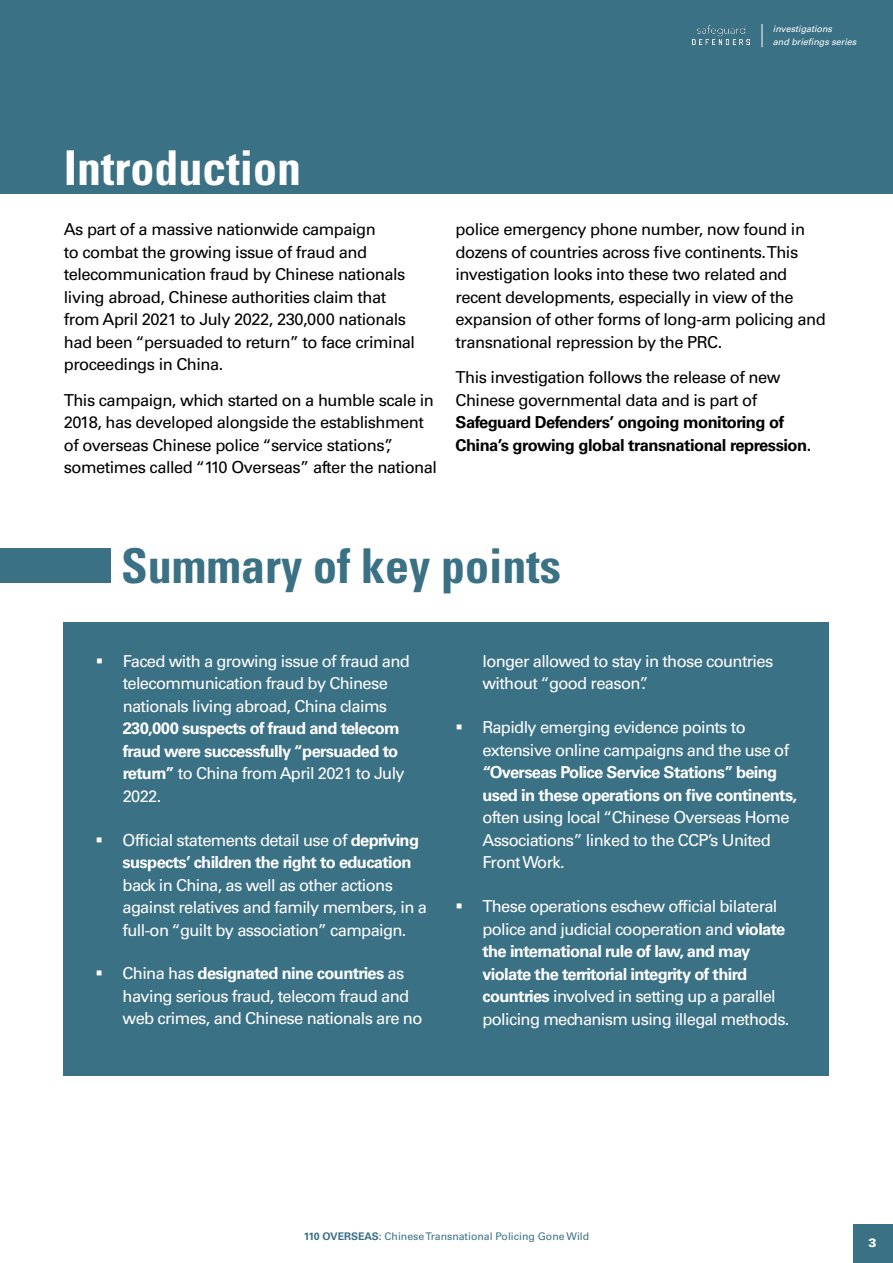
<style>
.page{position:relative;width:893px;height:1263px;background:#fff}
.page>*{position:absolute;margin:0;border:0;box-sizing:border-box;transform-origin:0 0}
.t1{font:700 condensed 48px "Univers LT Std";color:#3b7185}
.t2{font:700 condensed 48px "Univers LT Std";color:#fff}
.t3{font:16.5px/22.5px "Univers LT Std";letter-spacing:-.04em;color:#fff}
.t4{font:16.5px/22.5px "Univers LT Std";letter-spacing:-.03em;color:#000}
.t5{font:700 16.5px/22.5px "Univers LT Std";letter-spacing:-.04em;color:#fff}
.t6{font:700 16.5px/22.5px "Univers LT Std";letter-spacing:-.03em;color:#000}
.t7{font:900 12px "Univers LT Std";color:#fff}
.t8{font:10.5px "Univers LT Std";color:#3b7185}
.t9{font:italic 9px/13.5px "Univers LT Std";color:#fff}
.s1{font-weight:400}
.s2{font-weight:700}
</style>
<div class="page">
<div style="left:854px;top:1225px;width:39px;height:38px;background:#3b7185"></div>
<div style="left:0;top:0;width:893px;height:194px;background:#3b7185"></div>
<div style="left:0;top:549px;width:111px;height:34px;background:#3b7185"></div>
<img style="left:692px;top:25px;width:57px;height:20px">
<svg style="left:762px;top:24px;width:1px;height:23px"></svg>
<div style="left:64px;top:622px;width:765px;height:453px;background:#3b7185"></div>
<p class="t9" style="left:773px;top:22px;width:85px">investigations<br>and briefings series</p>
<h1 class="t2" style="left:64px;top:138px;width:239px">Introduction</h1>
<p class="t4" style="left:64px;top:218px;width:353px">As part of a massive nationwide campaign<br>to combat the growing issue of fraud and telecommunication fraud by Chinese nationals living abroad, Chinese authorities claim that from April 2021 to July 2022, 230,000 nationals had been “persuaded to return” to face criminal proceedings in China.</p>
<p class="t4" style="left:64px;top:388px;width:375px">This campaign, which started on a humble scale in 2018, has developed alongside the establishment of overseas Chinese police “service stations”, sometimes called “110 Overseas” after the national</p>
<p class="t4" style="left:455px;top:218px;width:372px">police emergency phone number, now found in dozens of countries across five continents. This investigation looks into these two related and recent developments, especially in view of the expansion of other forms of long-arm policing and transnational repression by the PRC.</p>
<p class="t4" style="left:455px;top:366px;width:327px">This investigation follows the release of new<br>Chinese governmental data and is part of</p>
<p class="t6" style="left:455px;top:411px;width:357px">Safeguard Defenders’ ongoing monitoring of<br>China’s growing global transnational repression.</p>
<h1 class="t1" style="left:121px;top:537px;width:441px">Summary of key points</h1>
<p class="t3" style="left:123px;top:650px;width:289px">Faced with a growing issue of fraud and telecommunication fraud by Chinese nationals living abroad, China claims</p>
<p class="t5" style="left:123px;top:717px;width:284px">230,000 suspects of fraud and telecom fraud were successfully “persuaded to return” <span class="s1">to China from April 2021 to July<br>2022.</span></p>
<p class="t5" style="left:123px;top:829px;width:298px"><span class="s1">Official statements detail use of</span> depriving suspects’ children the right to education</p>
<p class="t3" style="left:123px;top:874px;width:306px">back in China, as well as other actions against relatives and family members, in a full-on “guilt by association” campaign.</p>
<p class="t3" style="left:123px;top:962px;width:301px">China has <span class="s2">designated nine countries</span> as having serious fraud, telecom fraud and web crimes, and Chinese nationals are no</p>
<p class="t3" style="left:482px;top:650px;width:292px">longer allowed to stay in those countries without “good reason”.</p>
<p class="t3" style="left:482px;top:716px;width:308px">Rapidly emerging evidence points to extensive online campaigns and the use of</p>
<p class="t5" style="left:482px;top:761px;width:316px">“Overseas Police Service Stations” being used in these operations on five continents,</p>
<p class="t3" style="left:482px;top:806px;width:309px">often using local “Chinese Overseas Home<br>Associations” linked to the CCP’s United<br>Front Work.</p>
<p class="t3" style="left:482px;top:895px;width:309px">These operations eschew official bilateral police and judicial cooperation and <span class="s2">violate the international rule of law, and may violate the territorial integrity of third countries</span> involved in setting up a parallel policing mechanism using illegal methods.</p>
<p class="t8" style="left:304px;top:1230px;width:287px"><span class="s2">110 OVERSEAS:</span> Chinese Transnational Policing Gone Wild</p>
<p class="t7" style="left:868px;top:1235px;width:10px">3</p>
</div>
